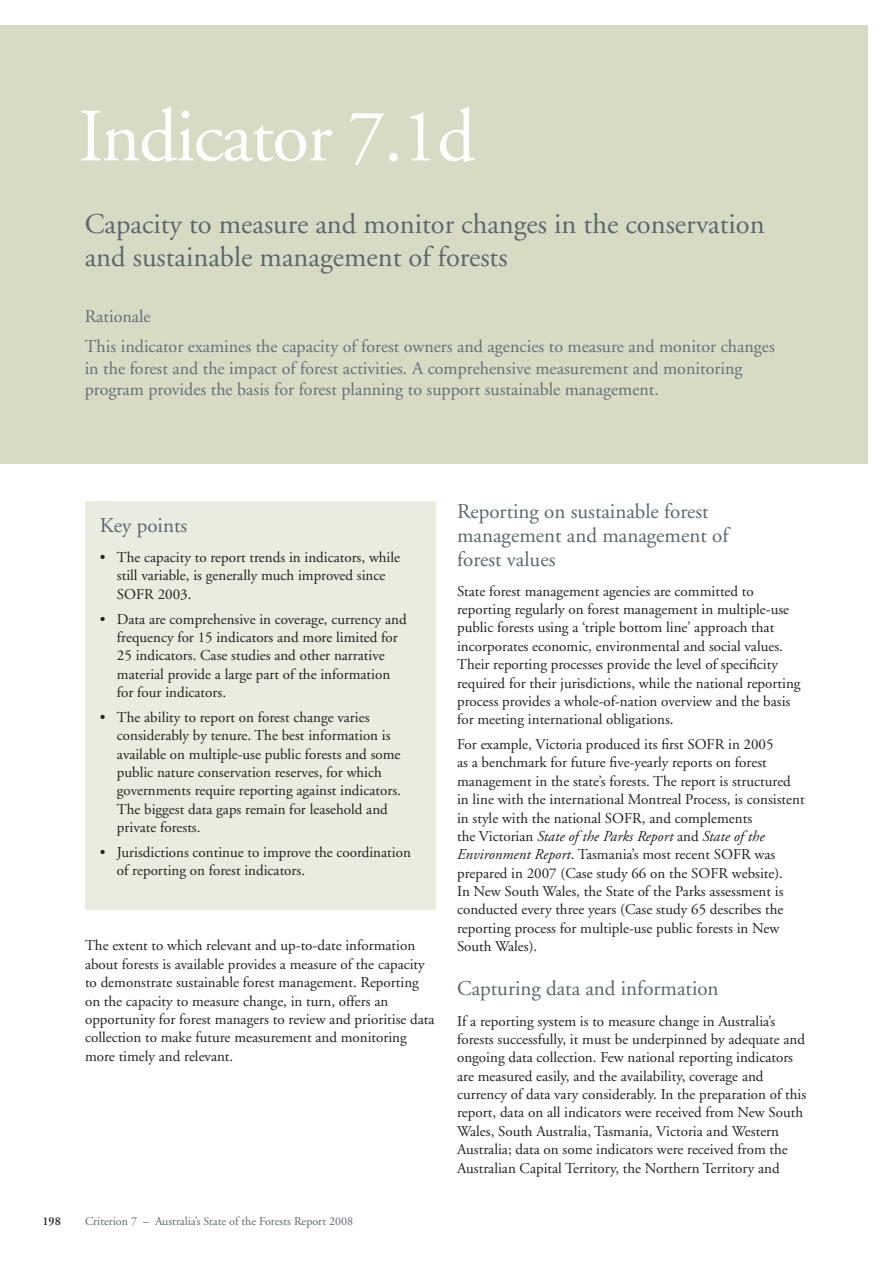
<style>
.page{position:relative;width:893px;height:1263px;background:#fff}
.page>*{position:absolute;margin:0;border:0;box-sizing:border-box;transform-origin:0 0}
.t1{font:75px "Adobe Garamond";letter-spacing:-.02em;color:#fff}
.t2{font:28.5px/33px "Adobe Garamond";color:#5a676e}
.t3{font:21px/24px "Adobe Garamond";color:#5a676e}
.t4{font:18px/30.2px "Adobe Garamond";color:#627179}
.t5{font:15px/18.3px "Adobe Garamond";color:#231f20}
.t6{font:12px "Adobe Garamond";color:#5a676e}
.t7{font:600 12px "Adobe Garamond";color:#231f20}
.s1{font-style:italic}
</style>
<div class="page">
<div style="left:0;top:26px;width:867px;height:437px;background:#d8dbc4"></div>
<div style="left:85px;top:502px;width:351px;height:408px;background:#eaece0"></div>
<h1 class="t1" style="left:78px;top:96px;width:399px">Indicator 7.1d</h1>
<h2 class="t2" style="left:85px;top:209px;width:681px">Capacity to measure and monitor changes in the conservation and sustainable management of forests</h2>
<p class="t4" style="left:85px;top:302px;width:692px">Rationale<br>This indicator examines the capacity of forest owners and agencies to measure and monitor changes</p>
<p class="t4" style="left:85px;top:358px;width:659px;line-height:21.6px">in the forest and the impact of forest activities. A comprehensive measurement and monitoring program provides the basis for forest planning to support sustainable management.</p>
<h3 class="t3" style="left:100px;top:514px;width:89px">Key points</h3>
<p class="t5" style="left:117px;top:549px;width:285px;text-indent:-17px">• The capacity to report trends in indicators, while still variable, is generally much improved since<br>SOFR 2003.</p>
<p class="t5" style="left:117px;top:610px;width:291px;text-indent:-17px">• Data are comprehensive in coverage, currency and frequency for 15 indicators and more limited for 25 indicators. Case studies and other narrative material provide a large part of the information for four indicators.</p>
<p class="t5" style="left:117px;top:708px;width:286px;text-indent:-17px">• The ability to report on forest change varies considerably by tenure. The best information is available on multiple-use public forests and some public nature conservation reserves, for which governments require reporting against indicators.<br>The biggest data gaps remain for leasehold and private forests.</p>
<p class="t5" style="left:117px;top:843px;width:295px;text-indent:-17px">• Jurisdictions continue to improve the coordination of reporting on forest indicators.</p>
<p class="t5" style="left:85px;top:937px;width:351px">The extent to which relevant and up-to-date information about forests is available provides a measure of the capacity to demonstrate sustainable forest management. Reporting on the capacity to measure change, in turn, offers an opportunity for forest managers to review and prioritise data collection to make future measurement and monitoring more timely and relevant.</p>
<p class="t7" style="left:43px;top:1214px;width:20px">198</p>
<p class="t6" style="left:85px;top:1215px;width:269px">Criterion 7 – Australia’s State of the Forests Report 2008</p>
<h3 class="t3" style="left:457px;top:499px;width:273px">Reporting on sustainable forest management and management of forest values</h3>
<p class="t5" style="left:457px;top:582px;width:345px">State forest management agencies are committed to reporting regularly on forest management in multiple-use public forests using a ‘triple bottom line’ approach that incorporates economic, environmental and social values.<br>Their reporting processes provide the level of specificity required for their jurisdictions, while the national reporting process provides a whole-of-nation overview and the basis for meeting international obligations.</p>
<p class="t5" style="left:457px;top:735px;width:349px">For example, Victoria produced its first SOFR in 2005<br>as a benchmark for future five-yearly reports on forest management in the state’s forests. The report is structured in line with the international Montreal Process, is consistent in style with the national SOFR, and complements<br>the Victorian <span class="s1">State of the Parks Report</span> and <span class="s1">State of the Environment Report</span>. Tasmania’s most recent SOFR was prepared in 2007 (Case study 66 on the SOFR website).<br>In New South Wales, the State of the Parks assessment is conducted every three years (Case study 65 describes the reporting process for multiple-use public forests in New South Wales).</p>
<h3 class="t3" style="left:457px;top:977px;width:263px">Capturing data and information</h3>
<p class="t5" style="left:457px;top:1012px;width:351px">If a reporting system is to measure change in Australia’s forests successfully, it must be underpinned by adequate and ongoing data collection. Few national reporting indicators are measured easily, and the availability, coverage and currency of data vary considerably. In the preparation of this report, data on all indicators were received from New South Wales, South Australia, Tasmania, Victoria and Western Australia; data on some indicators were received from the Australian Capital Territory, the Northern Territory and</p>
</div>
